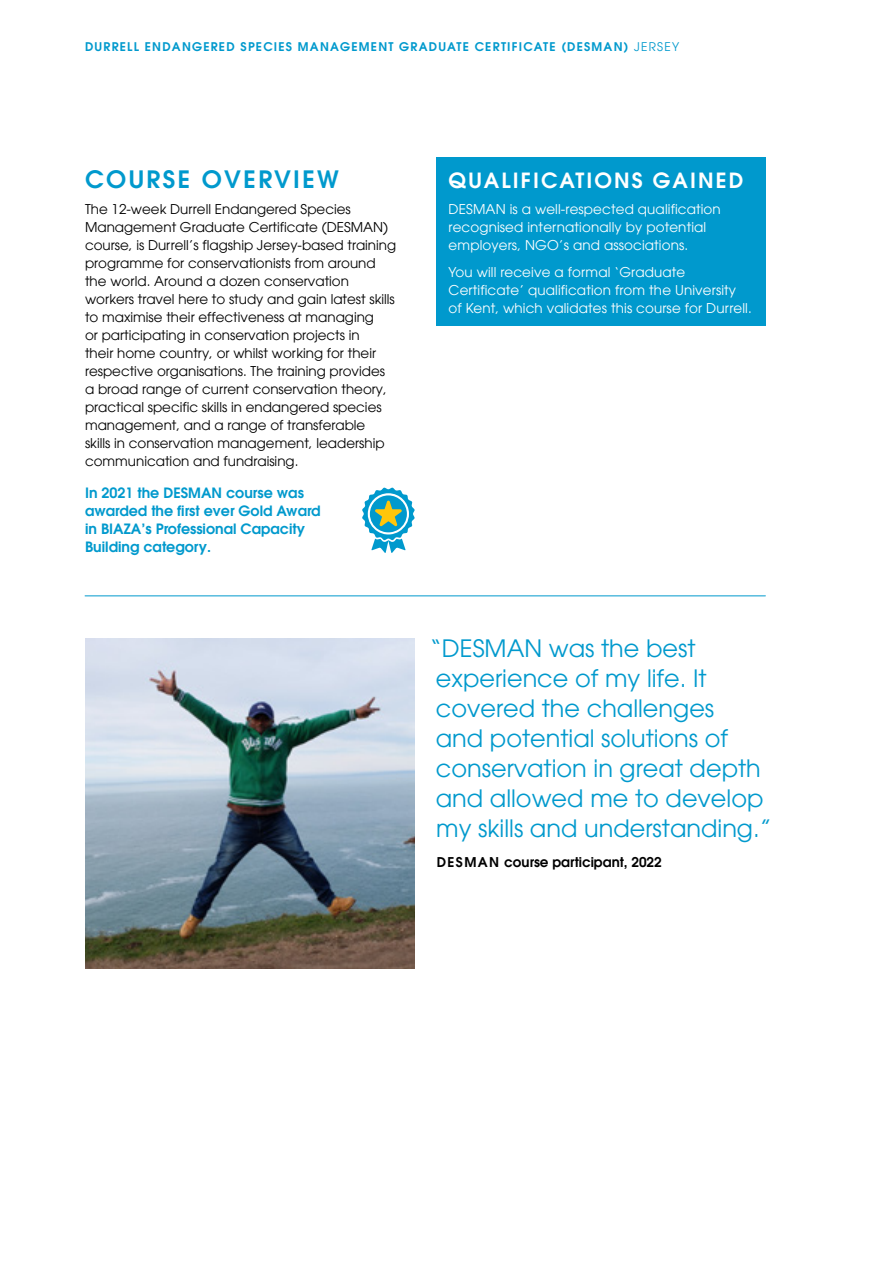
<style>
.page{position:relative;width:893px;height:1263px;background:#fff}
.page>*{position:absolute;margin:0;border:0;box-sizing:border-box;transform-origin:0 0}
.t1{font:24px/30px "Avant Garde Gothic ITCW01 Bk";color:#0099cd}
.t2{font:24px "Avant Garde Gothic ITCW01 Dm";letter-spacing:.1em;color:#0099cd}
.t3{font:21px "Avant Garde Gothic ITCW01 Dm";letter-spacing:.1em;color:#fff}
.t4{font:14.25px/18px "Avant Garde Gothic ITCW01 Dm";color:#0099cd}
.t5{font:13.5px/18px "Avant Garde Gothic ITCW01 Bk";color:#000}
.t6{font:13.5px/18px "Avant Garde Gothic ITCW01 Bk";letter-spacing:.01em;color:#fff}
.t7{font:13.5px "Avant Garde Gothic ITCW01 Dm";color:#000}
.t8{font:12px "Avant Garde Gothic ITCW01 Dm";letter-spacing:.1em;color:#0099cd}
.s1{font-family:"Avant Garde Gothic ITCW01 Bk"}
</style>
<div class="page">
<div style="left:436px;top:157px;width:329px;height:169px;background:#0099cd"></div>
<svg style="left:362px;top:488px;width:53px;height:65px"></svg>
<hr style="left:85px;top:595px;width:680px;height:1px;background:#0099cd">
<img style="left:85px;top:639px;width:330px;height:329px">
<p class="t8" style="left:85px;top:39px;width:596px">DURRELL ENDANGERED SPECIES MANAGEMENT GRADUATE CERTIFICATE (DESMAN) <span class="s1">JERSEY</span></p>
<h1 class="t2" style="left:85px;top:163px;width:255px">COURSE OVERVIEW</h1>
<p class="t5" style="left:85px;top:200px;width:313px">The 12-week Durrell Endangered Species Management Graduate Certificate (DESMAN) course, is Durrell’s flagship Jersey-based training programme for conservationists from around the world. Around a dozen conservation workers travel here to study and gain latest skills to maximise their effectiveness at managing<br>or participating in conservation projects in<br>their home country, or whilst working for their respective organisations. The training provides a broad range of current conservation theory, practical specific skills in endangered species management, and a range of transferable<br>skills in conservation management, leadership communication and fundraising.</p>
<p class="t4" style="left:85px;top:484px;width:237px">In 2021 the DESMAN course was awarded the first ever Gold Award in BIAZA’s Professional Capacity<br>Building category.</p>
<h2 class="t3" style="left:449px;top:166px;width:296px">QUALIFICATIONS GAINED</h2>
<p class="t6" style="left:449px;top:200px;width:274px">DESMAN is a well-respected qualification recognised internationally by potential employers, NGO’s and associations.</p>
<p class="t6" style="left:449px;top:263px;width:305px">You will receive a formal ‘Graduate<br>Certificate’ qualification from the University of Kent, which validates this course for Durrell.</p>
<h1 class="t1" style="left:430px;top:633px;width:343px">“DESMAN was the best experience of my life. It covered the challenges<br>and potential solutions of conservation in great depth and allowed me to develop my skills and understanding.”</h1>
<p class="t7" style="left:437px;top:853px;width:226px">DESMAN course participant, 2022</p>
</div>
